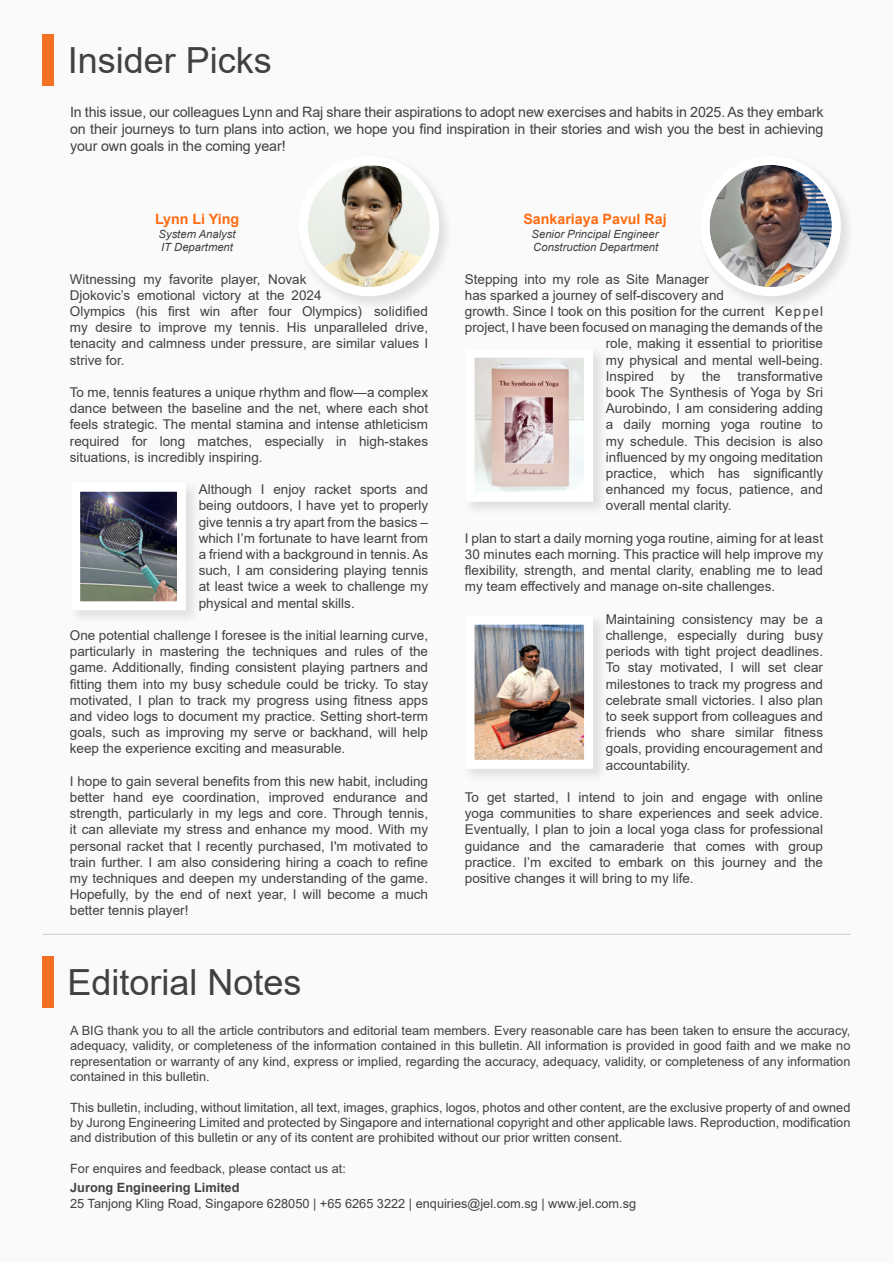
<style>
.page{position:relative;width:893px;height:1263px;background:#fafafa}
.page>*{position:absolute;margin:0;border:0;box-sizing:border-box;transform-origin:0 0}
.t1{font:36px "Arial";color:#414042}
.t2{font:14.25px/17.1px "Arial";letter-spacing:-.01em;color:#414042;text-align:justify}
.t3{font:700 14.25px "Arial";color:#ff6c11}
.t4{font:13.5px/16.2px "Arial";color:#414042;text-align:justify}
.t5{font:12.75px/15.3px "Arial";color:#414042;text-align:justify}
.t6{font:700 12.75px "Arial";color:#414042}
.t7{font:italic 11.25px/13.5px "Arial";color:#414042}
</style>
<div class="page">
<div style="left:43px;top:956px;width:11px;height:51px;background:#f36f21"></div>
<div style="left:43px;top:34px;width:11px;height:51px;background:#f36f21"></div>
<hr style="left:43px;top:934px;width:807px;height:1px;background:#d1d3d4">
<div style="left:296px;top:153px;width:158px;height:158px;background:#424040;opacity:.14"></div>
<div style="left:303px;top:160px;width:132px;height:132px;background:#fff;border-radius:50%"></div>
<img style="left:308px;top:165px;width:122px;height:122px;border-radius:61px">
<div style="left:299px;top:156px;width:140px;height:140px;border:9px solid #fff;border-radius:50%"></div>
<div style="left:698px;top:153px;width:157px;height:158px;background:#424040;opacity:.14"></div>
<div style="left:705px;top:160px;width:131px;height:132px;background:#fff;border-radius:50%"></div>
<img style="left:710px;top:165px;width:122px;height:122px;border-radius:61px">
<div style="left:701px;top:156px;width:140px;height:140px;border:9px solid #fff;border-radius:50%"></div>
<div style="left:463px;top:346px;width:145px;height:171px;background:#424040;opacity:.14"></div>
<svg style="left:466px;top:349px;width:132px;height:157px"></svg>
<div style="left:463px;top:613px;width:145px;height:170px;background:#f4f4f4"></div>
<img style="left:466px;top:616px;width:132px;height:157px">
<div style="left:68px;top:480px;width:133px;height:145px;background:#f5f5f5"></div>
<img style="left:72px;top:483px;width:118px;height:132px">
<h1 class="t1" style="left:68px;top:46px;width:206px">Insider Picks</h1>
<p class="t2" style="left:70px;top:105px;width:755px">In this issue, our colleagues Lynn and Raj share their aspirations to adopt new exercises and habits in 2025. As they embark on their journeys to turn plans into action, we hope you find inspiration in their stories and wish you the best in achieving your own goals in the coming year!</p>
<p class="t3" style="left:155px;top:214px;width:86px">Lynn Li Ying</p>
<p class="t7" style="left:159px;top:228px;width:79px">System Analyst<br>IT Department</p>
<p class="t4" style="left:70px;top:272px;width:360px;text-align:left">Witnessing my favorite player, Novak<br>Djokovic’s emotional victory at the 2024<br>Olympics (his first win after four Olympics) solidified my desire to improve my tennis. His unparalleled drive, tenacity and calmness under pressure, are similar values I strive for.</p>
<p class="t4" style="left:70px;top:384px;width:360px">To me, tennis features a unique rhythm and flow—a complex dance between the baseline and the net, where each shot feels strategic. The mental stamina and intense athleticism required for long matches, especially in high-stakes situations, is incredibly inspiring.</p>
<p class="t4" style="left:199px;top:483px;width:231px">Although I enjoy racket sports and being outdoors, I have yet to properly give tennis a try apart from the basics – which I’m fortunate to have learnt from a friend with a background in tennis. As such, I am considering playing tennis at least twice a week to challenge my physical and mental skills.</p>
<p class="t4" style="left:70px;top:628px;width:360px">One potential challenge I foresee is the initial learning curve, particularly in mastering the techniques and rules of the game. Additionally, finding consistent playing partners and fitting them into my busy schedule could be tricky. To stay motivated, I plan to track my progress using fitness apps and video logs to document my practice. Setting short-term goals, such as improving my serve or backhand, will help keep the experience exciting and measurable.</p>
<p class="t4" style="left:70px;top:773px;width:360px">I hope to gain several benefits from this new habit, including better hand eye coordination, improved endurance and strength, particularly in my legs and core. Through tennis, it can alleviate my stress and enhance my mood. With my personal racket that I recently purchased, I'm motivated to train further. I am also considering hiring a coach to refine my techniques and deepen my understanding of the game.<br>Hopefully, by the end of next year, I will become a much better tennis player!</p>
<h1 class="t1" style="left:68px;top:969px;width:236px">Editorial Notes</h1>
<p class="t3" style="left:523px;top:214px;width:145px">Sankariaya Pavul Raj</p>
<p class="t7" style="left:532px;top:228px;width:128px">Senior Principal Engineer<br>Construction Department</p>
<p class="t4" style="left:465px;top:272px;width:246px">Stepping into my role as Site Manager</p>
<p class="t4" style="left:465px;top:288px;width:261px">has sparked a journey of self-discovery and</p>
<p class="t4" style="left:465px;top:304px;width:360px">growth. Since I took on this position for the current Keppel</p>
<p class="t4" style="left:465px;top:321px;width:360px">project, I have been focused on managing the demands of the</p>
<p class="t4" style="left:606px;top:337px;width:219px">role, making it essential to prioritise</p>
<p class="t4" style="left:606px;top:353px;width:219px">my physical and mental well-being.</p>
<p class="t4" style="left:606px;top:369px;width:50px">Inspired</p>
<p class="t4" style="left:671px;top:369px;width:16px">by</p>
<p class="t4" style="left:702px;top:369px;width:20px">the</p>
<p class="t4" style="left:606px;top:369px;width:219px;text-indent:132px">transformative book The Synthesis of Yoga by Sri Aurobindo, I am considering adding a daily morning yoga routine to my schedule. This decision is also influenced by my ongoing meditation practice, which has significantly enhanced my focus, patience, and overall mental clarity.</p>
<p class="t4" style="left:465px;top:531px;width:360px">I plan to start a daily morning yoga routine, aiming for at least 30 minutes each morning. This practice will help improve my flexibility, strength, and mental clarity, enabling me to lead my team effectively and manage on-site challenges.</p>
<p class="t4" style="left:606px;top:612px;width:219px">Maintaining consistency may be a challenge, especially during busy periods with tight project deadlines.<br>To stay motivated, I will set clear milestones to track my progress and celebrate small victories. I also plan to seek support from colleagues and friends who share similar fitness goals, providing encouragement and accountability.</p>
<p class="t4" style="left:465px;top:790px;width:360px">To get started, I intend to join and engage with online yoga communities to share experiences and seek advice.<br>Eventually, I plan to join a local yoga class for professional guidance and the camaraderie that comes with group practice. I’m excited to embark on this journey and the positive changes it will bring to my life.</p>
<p class="t5" style="left:70px;top:1024px;width:782px">A BIG thank you to all the article contributors and editorial team members. Every reasonable care has been taken to ensure the accuracy, adequacy, validity, or completeness of the information contained in this bulletin. All information is provided in good faith and we make no representation or warranty of any kind, express or implied, regarding the accuracy, adequacy, validity, or completeness of any information contained in this bulletin.</p>
<p class="t5" style="left:70px;top:1101px;width:782px">This bulletin, including, without limitation, all text, images, graphics, logos, photos and other content, are the exclusive property of and owned by Jurong Engineering Limited and protected by Singapore and international copyright and other applicable laws. Reproduction, modification and distribution of this bulletin or any of its content are prohibited without our prior written consent.</p>
<p class="t5" style="left:70px;top:1162px;width:277px">For enquires and feedback, please contact us at:</p>
<p class="t6" style="left:70px;top:1183px;width:171px">Jurong Engineering Limited</p>
<p class="t5" style="left:70px;top:1197px;width:567px">25 Tanjong Kling Road, Singapore 628050 | +65 6265 3222 | enquiries@jel.com.sg | www.jel.com.sg</p>
</div>
